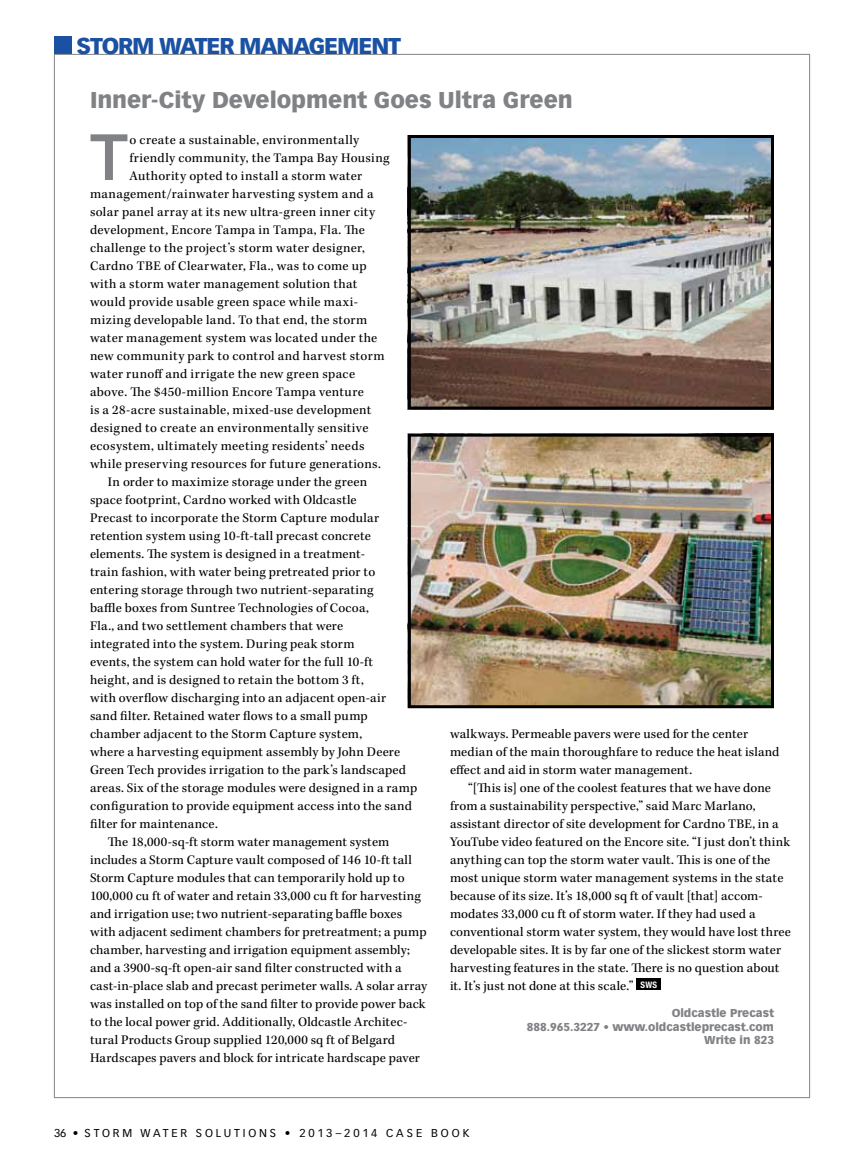
<style>
.page{position:relative;width:864px;height:1161px;background:#fff}
.page>*{position:absolute;margin:0;border:0;box-sizing:border-box;transform-origin:0 0}
.t1{font:500 63.9px "Helvetica Neue LT Std";color:#808285}
.t2{font:900 22.5px "Vectora LT Std";letter-spacing:-.005em;color:#808285}
.t3{font:900 22.5px "Vectora LT Std";letter-spacing:-.055em;color:#1b51a3}
.t4{font:13.5px/18px "Kepler Std";letter-spacing:.015em;color:#000}
.t5{font:900 11.25px/13.5px "Vectora LT Std";color:#808285;text-align:right}
.t6{font:11.25px "Vectora LT Std";letter-spacing:.25em;color:#000}
</style>
<div class="page">
<div style="left:54px;top:36px;width:18px;height:18px;background:#1b51a3"></div>
<div style="left:637px;top:979px;width:24px;height:11px;background:#000"></div>
<img style="left:412px;top:139px;width:358px;height:267px">
<div style="left:408px;top:135px;width:366px;height:275px;border:3px solid #000"></div>
<img style="left:412px;top:438px;width:358px;height:266px">
<div style="left:408px;top:434px;width:366px;height:274px;border:3px solid #000"></div>
<h2 class="t3" style="left:76px;top:32px;width:326px">storm water management</h2>
<h2 class="t2" style="left:90px;top:86px;width:484px">Inner-City Development Goes Ultra Green</h2>
<h1 class="t1" style="left:90px;top:119px;width:39px">T</h1>
<p class="t4" style="left:130px;top:131px;width:231px">o create a sustainable, environmentally</p>
<p class="t4" style="left:130px;top:149px;width:262px">friendly community, the Tampa Bay Housing</p>
<p class="t4" style="left:130px;top:167px;width:234px">Authority opted to install a storm water</p>
<p class="t4" style="left:90px;top:185px;width:285px">management/rainwater harvesting system and a</p>
<p class="t4" style="left:90px;top:203px;width:287px">solar panel array at its new ultra-green inner city</p>
<p class="t4" style="left:90px;top:221px;width:277px">development, Encore Tampa in Tampa, Fla. The</p>
<p class="t4" style="left:90px;top:239px;width:276px">challenge to the project’s storm water designer,</p>
<p class="t4" style="left:90px;top:257px;width:278px">Cardno TBE of Clearwater, Fla., was to come up</p>
<p class="t4" style="left:90px;top:275px;width:269px">with a storm water management solution that</p>
<p class="t4" style="left:90px;top:293px;width:269px">would provide usable green space while maxi-</p>
<p class="t4" style="left:90px;top:311px;width:279px">mizing developable land. To that end, the storm</p>
<p class="t4" style="left:90px;top:329px;width:289px">water management system was located under the</p>
<p class="t4" style="left:90px;top:347px;width:296px">new community park to control and harvest storm</p>
<p class="t4" style="left:90px;top:365px;width:267px">water runoff and irrigate the new green space</p>
<p class="t4" style="left:90px;top:383px;width:275px">above. The $450-million Encore Tampa venture</p>
<p class="t4" style="left:90px;top:401px;width:283px">is a 28-acre sustainable, mixed-use development</p>
<p class="t4" style="left:90px;top:419px;width:280px">designed to create an environmentally sensitive</p>
<p class="t4" style="left:90px;top:437px;width:276px">ecosystem, ultimately meeting residents’ needs</p>
<p class="t4" style="left:90px;top:455px;width:292px">while preserving resources for future generations.</p>
<p class="t4" style="left:108px;top:473px;width:261px">In order to maximize storage under the green</p>
<p class="t4" style="left:90px;top:491px;width:268px">space footprint, Cardno worked with Oldcastle</p>
<p class="t4" style="left:90px;top:509px;width:291px">Precast to incorporate the Storm Capture modular</p>
<p class="t4" style="left:90px;top:527px;width:283px">retention system using 10-ft-tall precast concrete</p>
<p class="t4" style="left:90px;top:545px;width:277px">elements. The system is designed in a treatment-</p>
<p class="t4" style="left:90px;top:563px;width:287px">train fashion, with water being pretreated prior to</p>
<p class="t4" style="left:90px;top:581px;width:285px">entering storage through two nutrient-separating</p>
<p class="t4" style="left:90px;top:599px;width:280px">baffle boxes from Suntree Technologies of Cocoa,</p>
<p class="t4" style="left:90px;top:617px;width:255px">Fla., and two settlement chambers that were</p>
<p class="t4" style="left:90px;top:635px;width:266px">integrated into the system. During peak storm</p>
<p class="t4" style="left:90px;top:653px;width:285px">events, the system can hold water for the full 10-ft</p>
<p class="t4" style="left:90px;top:671px;width:275px">height, and is designed to retain the bottom 3 ft,</p>
<p class="t4" style="left:90px;top:689px;width:298px">with overflow discharging into an adjacent open-air</p>
<p class="t4" style="left:90px;top:707px;width:279px">sand filter. Retained water flows to a small pump</p>
<p class="t4" style="left:90px;top:725px;width:274px">chamber adjacent to the Storm Capture system,</p>
<p class="t4" style="left:90px;top:743px;width:312px">where a harvesting equipment assembly by John Deere</p>
<p class="t4" style="left:90px;top:761px;width:318px">Green Tech provides irrigation to the park’s landscaped</p>
<p class="t4" style="left:90px;top:779px;width:329px">areas. Six of the storage modules were designed in a ramp</p>
<p class="t4" style="left:90px;top:797px;width:323px">configuration to provide equipment access into the sand</p>
<p class="t4" style="left:90px;top:815px;width:129px">filter for maintenance.</p>
<p class="t4" style="left:108px;top:833px;width:283px">The 18,000-sq-ft storm water management system</p>
<p class="t4" style="left:90px;top:851px;width:324px">includes a Storm Capture vault composed of 146 10-ft tall</p>
<p class="t4" style="left:90px;top:869px;width:316px">Storm Capture modules that can temporarily hold up to</p>
<p class="t4" style="left:90px;top:887px;width:332px">100,000 cu ft of water and retain 33,000 cu ft for harvesting</p>
<p class="t4" style="left:90px;top:905px;width:314px">and irrigation use; two nutrient-separating baffle boxes</p>
<p class="t4" style="left:90px;top:923px;width:338px">with adjacent sediment chambers for pretreatment; a pump</p>
<p class="t4" style="left:90px;top:941px;width:321px">chamber, harvesting and irrigation equipment assembly;</p>
<p class="t4" style="left:90px;top:959px;width:313px">and a 3900-sq-ft open-air sand filter constructed with a</p>
<p class="t4" style="left:90px;top:977px;width:339px">cast-in-place slab and precast perimeter walls. A solar array</p>
<p class="t4" style="left:90px;top:995px;width:337px">was installed on top of the sand filter to provide power back</p>
<p class="t4" style="left:90px;top:1013px;width:319px">to the local power grid. Additionally, Oldcastle Architec-</p>
<p class="t4" style="left:90px;top:1031px;width:307px">tural Products Group supplied 120,000 sq ft of Belgard</p>
<p class="t4" style="left:90px;top:1049px;width:331px">Hardscapes pavers and block for intricate hardscape paver</p>
<p class="t4" style="left:450px;top:725px;width:331px">walkways. Permeable pavers were used for the center median of the main thoroughfare to reduce the heat island effect and aid in storm water management.</p>
<p class="t4" style="left:450px;top:779px;width:343px;text-indent:18px">“[This is] one of the coolest features that we have done from a sustainability perspective,” said Marc Marlano, assistant director of site development for Cardno TBE, in a YouTube video featured on the Encore site. “I just don’t think anything can top the storm water vault. This is one of the most unique storm water management systems in the state because of its size. It’s 18,000 sq ft of vault [that] accom&shy;modates 33,000 cu ft of storm water. If they had used a conventional storm water system, they would have lost three developable sites. It is by far one of the slickest storm water harvesting features in the state. There is no question about it. It’s just not done at this scale.” <sup>SWS</sup></p>
<p class="t5" style="left:527px;top:1006px;width:249px">Oldcastle Precast<br>888.965.3227 • www.oldcastleprecast.com<br>Write in 823</p>
<p class="t6" style="left:54px;top:1127px;width:352px">36 • STORM WATER SOLUTIONS • 2013–2014 CASE</p>
<p class="t6" style="left:431px;top:1127px;width:40px">BOO K</p>
</div>
